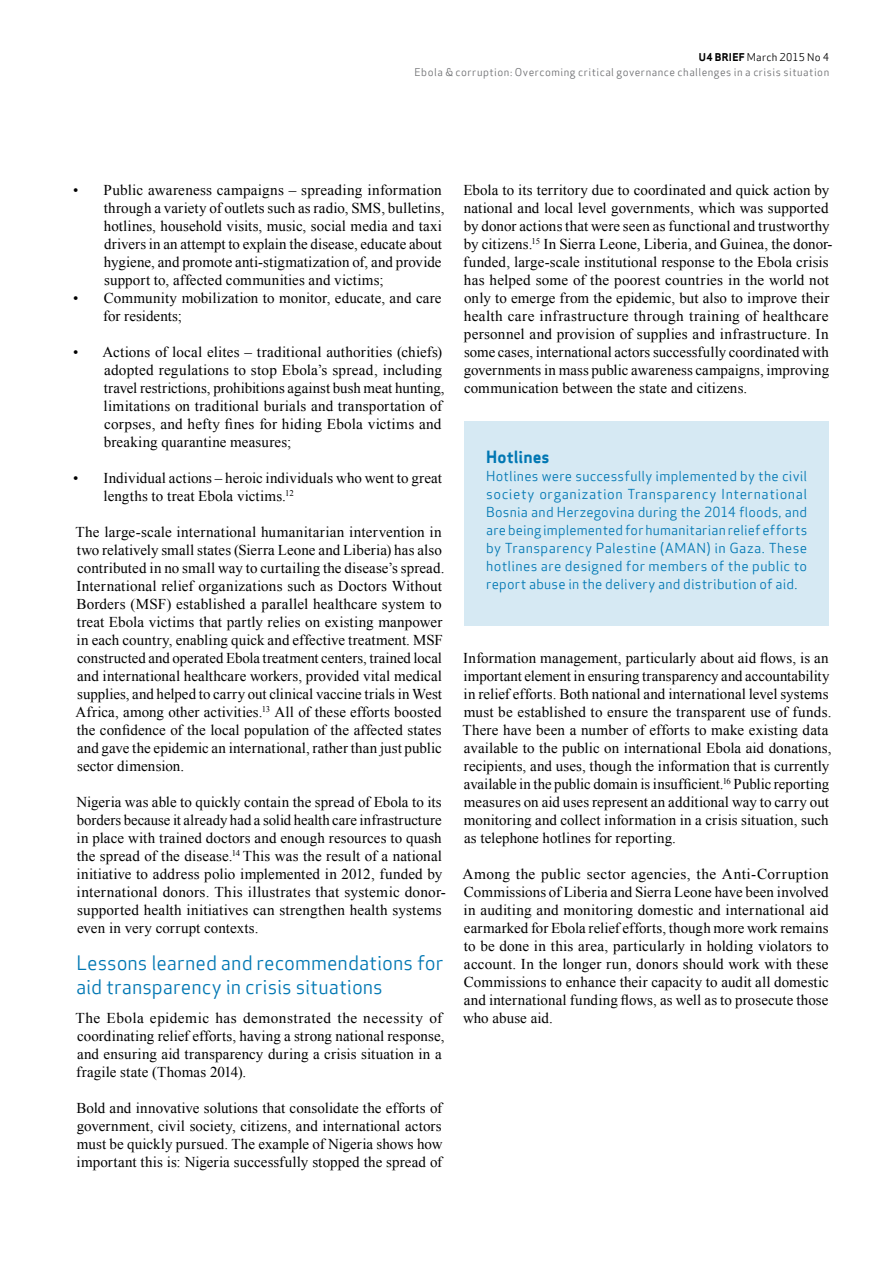
<style>
.page{position:relative;width:893px;height:1263px;background:#fff}
.page>*{position:absolute;margin:0;border:0;box-sizing:border-box;transform-origin:0 0}
.t1{font:19.5px/24px "Apex Sans Book T";color:#0077b3}
.t2{font:16.5px "Apex Sans Bold T";color:#0077b3}
.t3{font:15px/18px "Times New Roman";letter-spacing:.01em;color:#000}
.t4{font:13.5px/18px "Apex Sans Book T";letter-spacing:.015em;color:#0077b3;text-align:justify}
.t5{font:10.5px/15px "Apex Sans Book T";letter-spacing:.045em;color:#6d6e71;text-align:right}
.s1{font-family:"Apex Sans Bold T";color:#000}
.s2{color:#000}
</style>
<div class="page">
<div style="left:464px;top:421px;width:365px;height:204px;background:#d6e9f3"></div>
<p class="t5" style="left:415px;top:50px;width:416px"><span class="s1">U4 BRIEF</span> <span class="s2">March 2015 No 4<br></span>Ebola &amp; corruption: Overcoming critical governance challenges in a crisis situation</p>
<p class="t3" style="left:104px;top:181px;width:342px;text-indent:-30px">• Public awareness campaigns – spreading information through a variety of outlets such as radio, SMS, bulletins, hotlines, household visits, music, social media and taxi drivers in an attempt to explain the disease, educate about hygiene, and promote anti-stigmatization of, and provide support to, affected communities and victims;</p>
<p class="t3" style="left:103px;top:289px;width:340px;text-indent:-30px">• Community mobilization to monitor, educate, and care for residents;</p>
<p class="t3" style="left:104px;top:343px;width:342px;text-indent:-30px">• Actions of local elites – traditional authorities (chiefs) adopted regulations to stop Ebola’s spread, including travel restrictions, prohibitions against bush meat hunting, limitations on traditional burials and transportation of corpses, and hefty fines for hiding Ebola victims and breaking quarantine measures;</p>
<p class="t3" style="left:104px;top:469px;width:340px;text-indent:-30px">• Individual actions – heroic individuals who went to great lengths to treat Ebola victims.<sup>12</sup></p>
<p class="t3" style="left:75px;top:523px;width:371px">The large-scale international humanitarian intervention in two relatively small states (Sierra Leone and Liberia) has also contributed in no small way to curtailing the disease’s spread.<br>International relief organizations such as Doctors Without Borders (MSF) established a parallel healthcare system to treat Ebola victims that partly relies on existing manpower in each country, enabling quick and effective treatment. MSF constructed and operated Ebola treatment centers, trained local and international healthcare workers, provided vital medical supplies, and helped to carry out clinical vaccine trials in West Africa, among other activities.<sup>13</sup> All of these efforts boosted the confidence of the local population of the affected states and gave the epidemic an international, rather than just public sector dimension.</p>
<p class="t3" style="left:76px;top:793px;width:371px">Nigeria was able to quickly contain the spread of Ebola to its borders because it already had a solid health care infrastructure in place with trained doctors and enough resources to quash the spread of the disease.<sup>14</sup> This was the result of a national initiative to address polio implemented in 2012, funded by international donors. This illustrates that systemic donor&shy;supported health initiatives can strengthen health systems even in very corrupt contexts.</p>
<h1 class="t1" style="left:76px;top:951px;width:369px">Lessons learned and recommendations for aid transparency in crisis situations</h1>
<p class="t3" style="left:75px;top:1009px;width:371px">The Ebola epidemic has demonstrated the necessity of coordinating relief efforts, having a strong national response, and ensuring aid transparency during a crisis situation in a fragile state (Thomas 2014).</p>
<p class="t3" style="left:76px;top:1099px;width:368px;text-align:justify">Bold and innovative solutions that consolidate the efforts of government, civil society, citizens, and international actors must be quickly pursued. The example of Nigeria shows how important this is: Nigeria successfully stopped the spread of</p>
<p class="t3" style="left:463px;top:181px;width:371px">Ebola to its territory due to coordinated and quick action by national and local level governments, which was supported by donor actions that were seen as functional and trustworthy by citizens.<sup>15</sup> In Sierra Leone, Liberia, and Guinea, the donor&shy;funded, large-scale institutional response to the Ebola crisis has helped some of the poorest countries in the world not only to emerge from the epidemic, but also to improve their health care infrastructure through training of healthcare personnel and provision of supplies and infrastructure. In some cases, international actors successfully coordinated with governments in mass public awareness campaigns, improving communication between the state and citizens.</p>
<p class="t2" style="left:486px;top:446px;width:65px">Hotlines</p>
<p class="t4" style="left:486px;top:467px;width:323px">Hotlines were successfully implemented by the civil society organization Transparency International Bosnia and Herzegovina during the 2014 floods, and are being implemented for humanitarian relief efforts by Transparency Palestine (AMAN) in Gaza. These hotlines are designed for members of the public to report abuse in the delivery and distribution of aid.</p>
<p class="t3" style="left:462px;top:649px;width:371px">Information management, particularly about aid flows, is an important element in ensuring transparency and accountability in relief efforts. Both national and international level systems must be established to ensure the transparent use of funds.<br>There have been a number of efforts to make existing data available to the public on international Ebola aid donations, recipients, and uses, though the information that is currently available in the public domain is insufficient.<sup>16</sup> Public reporting measures on aid uses represent an additional way to carry out monitoring and collect information in a crisis situation, such as telephone hotlines for reporting.</p>
<p class="t3" style="left:462px;top:865px;width:368px;text-align:justify">Among the public sector agencies, the Anti-Corruption Commissions of Liberia and Sierra Leone have been involved in auditing and monitoring domestic and international aid earmarked for Ebola relief efforts, though more work remains to be done in this area, particularly in holding violators to account. In the longer run, donors should work with these Commissions to enhance their capacity to audit all domestic and international funding flows, as well as to prosecute those who abuse aid.</p>
</div>
